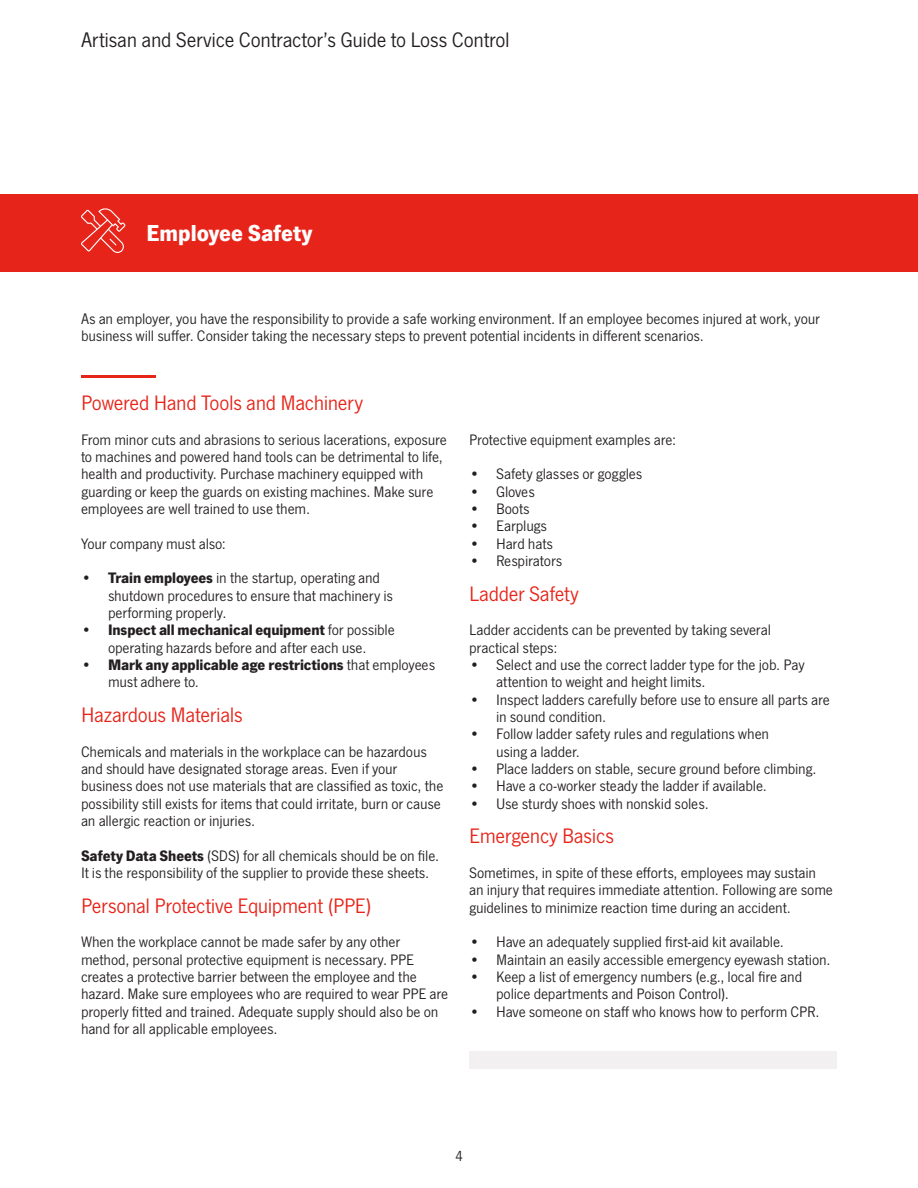
<style>
.page{position:relative;width:918px;height:1188px;background:#fff}
.page>*{position:absolute;margin:0;border:0;box-sizing:border-box;transform-origin:0 0}
.headline_-_small{font:700 24px "SF News Gothic";color:#fff}
.subhead_-_medium_-_r{font:21.75px "SF News Gothic";letter-spacing:-.02em;color:#e72419}
.headline_-_small-2{font:21.75px "SF News Gothic";letter-spacing:-.015em;color:#231f20}
.body{font:15.75px/17.4px "SF News Gothic";letter-spacing:-.01em;color:#231f20}
.t1{font:700 15.75px/17.2px "SF News Gothic";letter-spacing:-.005em;color:#231f20}
.t2{font:15px "SF News Gothic";color:#231f20}
.s1{font-weight:700}
.s2{font-weight:400}
</style>
<div class="page">
<div style="left:0;top:194px;width:918px;height:78px;background:#e72419"></div>
<hr style="left:81px;top:376px;width:75px;height:2px;background:#e72419">
<div style="left:469px;top:1051px;width:368px;height:18px;background:#f3f0f1"></div>
<svg style="left:81px;top:208px;width:45px;height:45px"></svg>
<p class="headline_-_small-2" style="left:81px;top:27px;width:430px">Artisan and Service Contractor’s Guide to Loss Control</p>
<p class="headline_-_small" style="left:146px;top:219px;width:167px">Employee Safety</p>
<p class="body" style="left:81px;top:310px;width:741px">As an employer, you have the responsibility to provide a safe working environment. If an employee becomes injured at work, your business will suffer. Consider taking the necessary steps to prevent potential incidents in different scenarios.</p>
<p class="subhead_-_medium_-_r" style="left:81px;top:391px;width:284px">Powered Hand Tools and Machinery</p>
<p class="body" style="left:81px;top:431px;width:367px">From minor cuts and abrasions to serious lacerations, exposure to machines and powered hand tools can be detrimental to life, health and productivity. Purchase machinery equipped with guarding or keep the guards on existing machines. Make sure employees are well trained to use them.</p>
<p class="body" style="left:81px;top:535px;width:147px">Your company must also:</p>
<p class="body" style="left:108px;top:570px;width:286px;text-indent:-27px"><span class="s1">• Train employees</span> in the startup, operating and shutdown procedures to ensure that machinery is performing properly.</p>
<p class="body" style="left:81px;top:622px;width:315px;text-align:center"><span class="s1">• Inspect all mechanical equipment</span> for possible operating hazards before and after each use.</p>
<p class="t1" style="left:108px;top:656px;width:329px;text-indent:-27px">• Mark any applicable age restrictions <span class="s2">that employees must adhere to.</span></p>
<p class="subhead_-_medium_-_r" style="left:81px;top:703px;width:163px">Hazardous Materials</p>
<p class="body" style="left:81px;top:743px;width:364px">Chemicals and materials in the workplace can be hazardous and should have designated storage areas. Even if your business does not use materials that are classified as toxic, the possibility still exists for items that could irritate, burn or cause an allergic reaction or injuries.</p>
<p class="body" style="left:81px;top:847px;width:360px"><span class="s1">Safety Data Sheets</span> (SDS) for all chemicals should be on file.<br>It is the responsibility of the supplier to provide these sheets.</p>
<p class="subhead_-_medium_-_r" style="left:81px;top:893px;width:293px">Personal Protective Equipment (PPE)</p>
<p class="body" style="left:81px;top:934px;width:369px">When the workplace cannot be made safer by any other method, personal protective equipment is necessary. PPE creates a protective barrier between the employee and the hazard. Make sure employees who are required to wear PPE are properly fitted and trained. Adequate supply should also be on hand for all applicable employees.</p>
<p class="body" style="left:469px;top:431px;width:209px">Protective equipment examples are:</p>
<p class="body" style="left:469px;top:466px;width:175px">• Safety glasses or goggles</p>
<p class="body" style="left:469px;top:483px;width:67px">• Gloves</p>
<p class="body" style="left:469px;top:500px;width:62px">• Boots</p>
<p class="body" style="left:469px;top:518px;width:80px">• Earplugs</p>
<p class="body" style="left:469px;top:535px;width:85px">• Hard hats</p>
<p class="body" style="left:469px;top:552px;width:95px">• Respirators</p>
<p class="subhead_-_medium_-_r" style="left:469px;top:582px;width:111px">Ladder Safety</p>
<p class="body" style="left:469px;top:622px;width:304px">Ladder accidents can be prevented by taking several practical steps:</p>
<p class="body" style="left:496px;top:656px;width:310px;text-indent:-27px">• Select and use the correct ladder type for the job. Pay attention to weight and height limits.</p>
<p class="body" style="left:496px;top:691px;width:335px;text-indent:-27px">• Inspect ladders carefully before use to ensure all parts are in sound condition.</p>
<p class="body" style="left:496px;top:726px;width:275px;text-indent:-27px">• Follow ladder safety rules and regulations when using a ladder.</p>
<p class="body" style="left:469px;top:760px;width:349px">• Place ladders on stable, secure ground before climbing.</p>
<p class="body" style="left:469px;top:778px;width:299px">• Have a co-worker steady the ladder if available.</p>
<p class="body" style="left:469px;top:795px;width:241px">• Use sturdy shoes with nonskid soles.</p>
<p class="subhead_-_medium_-_r" style="left:469px;top:824px;width:147px">Emergency Basics</p>
<p class="body" style="left:469px;top:864px;width:365px">Sometimes, in spite of these efforts, employees may sustain an injury that requires immediate attention. Following are some guidelines to minimize reaction time during an accident.</p>
<p class="body" style="left:469px;top:934px;width:316px">• Have an adequately supplied first-aid kit available.</p>
<p class="body" style="left:469px;top:951px;width:363px">• Maintain an easily accessible emergency eyewash station.</p>
<p class="body" style="left:496px;top:968px;width:308px;text-indent:-27px">• Keep a list of emergency numbers (e.g., local fire and police departments and Poison Control).</p>
<p class="body" style="left:469px;top:1003px;width:352px">• Have someone on staff who knows how to perform CPR.</p>
<p class="t2" style="left:455px;top:1148px;width:9px">4</p>
</div>
